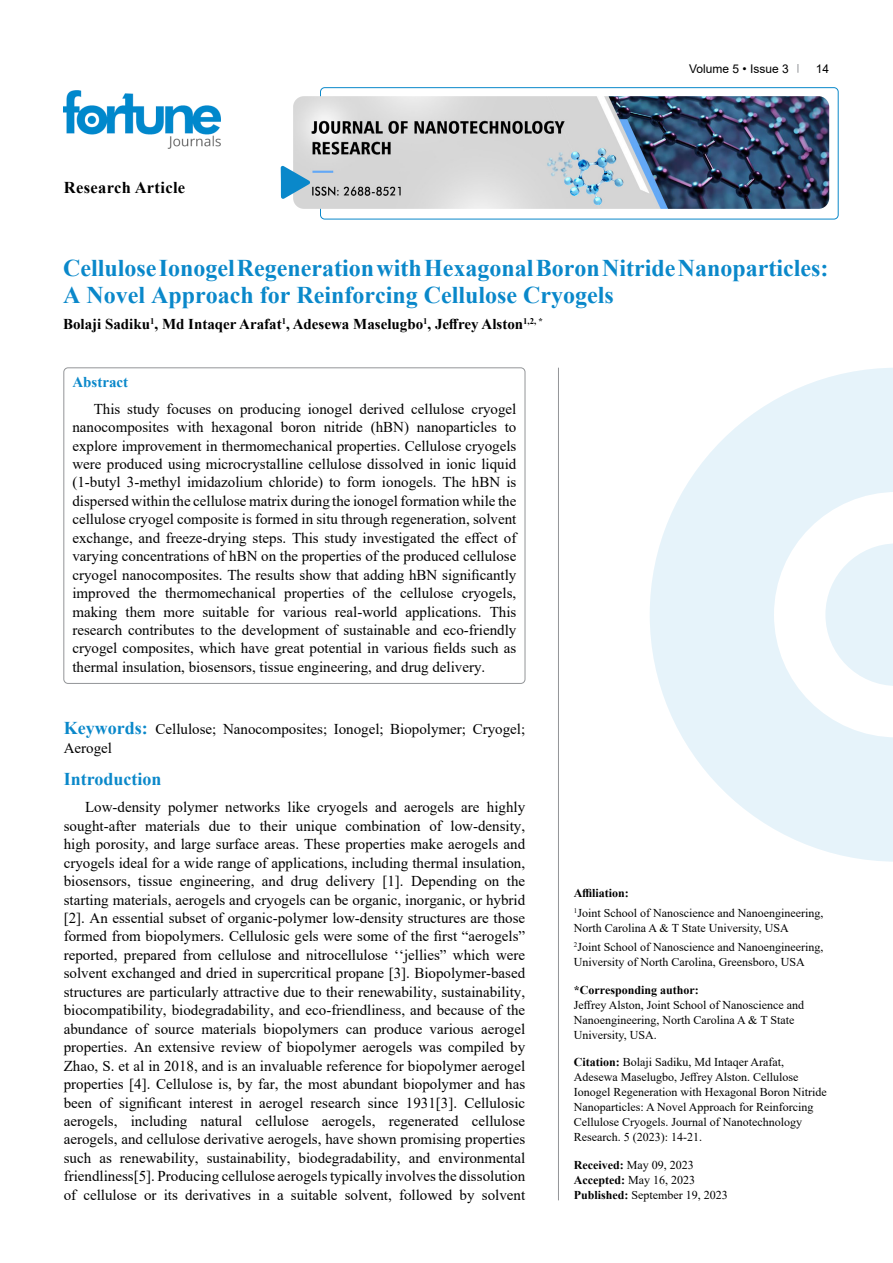
<style>
.page{position:relative;width:893px;height:1263px;background:#fff}
.page>*{position:absolute;margin:0;border:0;box-sizing:border-box;transform-origin:0 0}
.t1{font:700 24px/27px "Times New Roman";color:#0a88ca}
.t2{font:700 18px "Times New Roman";color:#0a88ca}
.t3{font:700 16.5px "Times New Roman";letter-spacing:.02em;color:#000}
.t4{font:15px/18.5px "Times New Roman";color:#000;text-align:justify}
.t5{font:700 15px "Times New Roman";color:#000}
.t6{font:700 15px "Times New Roman";color:#0a88ca}
.t7{font:12px/15px "Times New Roman";color:#000}
.t8{font:700 12px "Times New Roman";color:#000}
.t9{font:12px "Arial";color:#000}
.s1{font-weight:700;font-size:18px;color:#0a88ca}
.s2{font-weight:700}
</style>
<div class="page">
<div style="left:320px;top:87px;width:518px;height:132px;border:1px solid #0a88ca;border-radius:4px"></div>
<img style="left:64px;top:90px;width:157px;height:59px">
<img style="left:293px;top:96px;width:536px;height:113px">
<svg style="left:281px;top:166px;width:29px;height:33px"></svg>
<svg style="left:650px;top:368px;width:243px;height:494px;fill:#e6f3fa"></svg>
<svg style="left:825px;top:543px;width:68px;height:143px"></svg>
<div style="left:64px;top:368px;width:461px;height:315px;border:1px solid #939598;border-radius:4px"></div>
<hr style="left:558px;top:368px;width:1px;height:832px;background:#939598">
<p class="t3" style="left:64px;top:175px;width:123px">Research Article</p>
<p class="t9" style="left:689px;top:60px;width:101px">Volume 5 • Issue 3</p>
<p class="t9" style="left:816px;top:60px;width:15px">14</p>
<h1 class="t1" style="left:63px;top:254px;width:767px">Cellulose Ionogel Regeneration with Hexagonal Boron Nitride Nanoparticles:<br>A Novel Approach for Reinforcing Cellulose Cryogels</h1>
<p class="t5" style="left:63px;top:314px;width:481px">Bolaji Sadiku<sup>1</sup>, Md Intaqer Arafat<sup>1</sup>, Adesewa Maselugbo<sup>1</sup>, Jeffrey Alston<sup>1,2,</sup> <sup>*</sup></p>
<p class="t6" style="left:72px;top:371px;width:57px">Abstract</p>
<p class="t4" style="left:72px;top:399px;width:445px;text-indent:21px">This study focuses on producing ionogel derived cellulose cryogel nanocomposites with hexagonal boron nitride (hBN) nanoparticles to explore improvement in thermomechanical properties. Cellulose cryogels were produced using microcrystalline cellulose dissolved in ionic liquid (1-butyl 3-methyl imidazolium chloride) to form ionogels. The hBN is dispersed within the cellulose matrix during the ionogel formation while the cellulose cryogel composite is formed in situ through regeneration, solvent exchange, and freeze-drying steps. This study investigated the effect of varying concentrations of hBN on the properties of the produced cellulose cryogel nanocomposites. The results show that adding hBN significantly improved the thermomechanical properties of the cellulose cryogels, making them more suitable for various real-world applications. This research contributes to the development of sustainable and eco-friendly cryogel composites, which have great potential in various fields such as thermal insulation, biosensors, tissue engineering, and drug delivery.</p>
<p class="t4" style="left:64px;top:720px;width:463px"><span class="s1">Keywords:</span> Cellulose; Nanocomposites; Ionogel; Biopolymer; Cryogel;<br>Aerogel</p>
<p class="t2" style="left:64px;top:766px;width:99px">Introduction</p>
<p class="t4" style="left:64px;top:797px;width:463px;text-indent:21px">Low-density polymer networks like cryogels and aerogels are highly sought-after materials due to their unique combination of low-density, high porosity, and large surface areas. These properties make aerogels and cryogels ideal for a wide range of applications, including thermal insulation, biosensors, tissue engineering, and drug delivery [1]. Depending on the starting materials, aerogels and cryogels can be organic, inorganic, or hybrid [2]. An essential subset of organic-polymer low-density structures are those formed from biopolymers. Cellulosic gels were some of the first “aerogels” reported, prepared from cellulose and nitrocellulose ‘‘jellies” which were solvent exchanged and dried in supercritical propane [3]. Biopolymer-based structures are particularly attractive due to their renewability, sustainability, biocompatibility, biodegradability, and eco-friendliness, and because of the abundance of source materials biopolymers can produce various aerogel properties. An extensive review of biopolymer aerogels was compiled by Zhao, S. et al in 2018, and is an invaluable reference for biopolymer aerogel properties [4]. Cellulose is, by far, the most abundant biopolymer and has been of significant interest in aerogel research since 1931[3]. Cellulosic aerogels, including natural cellulose aerogels, regenerated cellulose aerogels, and cellulose derivative aerogels, have shown promising properties such as renewability, sustainability, biodegradability, and environmental friendliness[5]. Producing cellulose aerogels typically involves the dissolution of cellulose or its derivatives in a suitable solvent, followed by solvent</p>
<p class="t7" style="left:574px;top:883px;width:251px;line-height:19.2px"><span class="s2">Affiliation:<br></span><sup>1</sup>Joint School of Nanoscience and Nanoengineering,</p>
<p class="t7" style="left:574px;top:918px;width:251px;line-height:19.2px">North Carolina A &amp; T State University, USA<br><sup>2</sup>Joint School of Nanoscience and Nanoengineering,</p>
<p class="t7" style="left:574px;top:954px;width:232px">University of North Carolina, Greensboro, USA</p>
<p class="t8" style="left:574px;top:981px;width:127px">*Corresponding author:</p>
<p class="t7" style="left:574px;top:997px;width:232px">Jeffrey Alston, Joint School of Nanoscience and<br>Nanoengineering, North Carolina A &amp; T State<br>University, USA.</p>
<p class="t7" style="left:574px;top:1054px;width:254px"><span class="s2">Citation:</span> Bolaji Sadiku, Md Intaqer Arafat, Adesewa Maselugbo, Jeffrey Alston. Cellulose Ionogel Regeneration with Hexagonal Boron Nitride Nanoparticles: A Novel Approach for Reinforcing Cellulose Cryogels. Journal of Nanotechnology Research. 5 (2023): 14-21.</p>
<p class="t7" style="left:574px;top:1157px;width:156px"><span class="s2">Received:</span> May 09, 2023<br><span class="s2">Accepted:</span> May 16, 2023<br><span class="s2">Published:</span> September 19, 2023</p>
</div>
